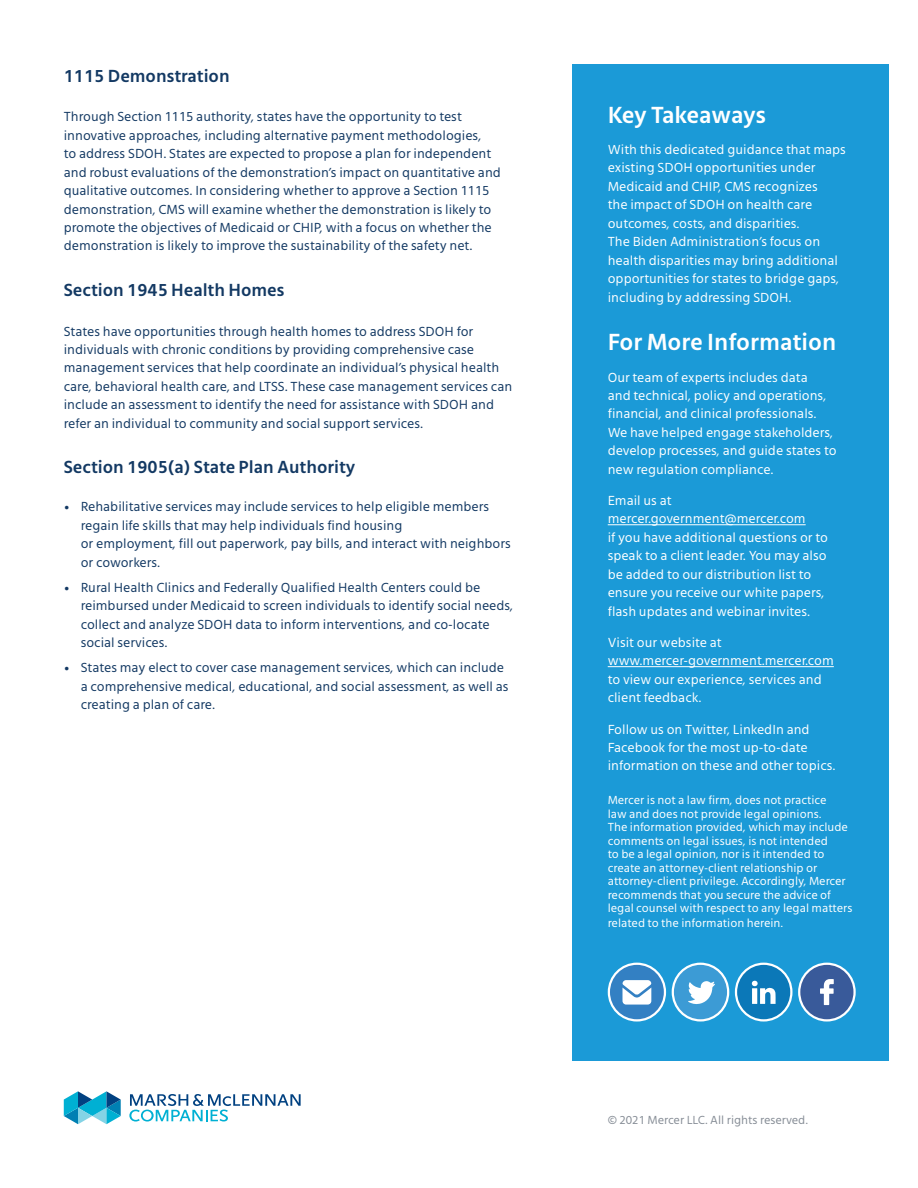
<style>
.page{position:relative;width:918px;height:1188px;background:#fff}
.page>*{position:absolute;margin:0;border:0;box-sizing:border-box;transform-origin:0 0}
.t1{font:600 24px "Mute";color:#fff}
.t2{font:600 18px "Mute";color:#133963}
.t3{font:13.5px/18.5px "Mute";color:#133963}
.t4{font:13.5px/18.5px "Mute";color:#fff}
.t5{font:12px/13.5px "Mute";color:#fff}
.t6{font:12px "Mute";color:#868d96}
</style>
<div class="page">
<svg style="left:129px;top:1094px;width:172px;height:28px"></svg>
<svg style="left:64px;top:1091px;width:57px;height:33px"></svg>
<div style="left:573px;top:64px;width:316px;height:100px;background:#1b9ad7"></div>
<div style="left:573px;top:106px;width:316px;height:234px;background:#1b9ad7"></div>
<div style="left:573px;top:333px;width:316px;height:179px;background:#1b9ad7"></div>
<div style="left:573px;top:457px;width:316px;height:197px;background:#1b9ad7"></div>
<hr style="left:608px;top:524px;width:198px;height:1px;background:#fff">
<div style="left:573px;top:599px;width:316px;height:142px;background:#1b9ad7"></div>
<hr style="left:608px;top:666px;width:226px;height:1px;background:#fff">
<div style="left:573px;top:685px;width:316px;height:124px;background:#1b9ad7"></div>
<div style="left:573px;top:757px;width:316px;height:209px;background:#1b9ad7"></div>
<div style="left:573px;top:940px;width:316px;height:87px;background:#1b9ad7"></div>
<div style="left:573px;top:974px;width:316px;height:87px;background:#1b9ad7"></div>
<div style="left:609px;top:964px;width:56px;height:56px;background:#3380c3;border-radius:50%"></div>
<div style="left:608px;top:963px;width:58px;height:59px;border:2px solid #fff;border-radius:50%"></div>
<svg style="left:623px;top:980px;width:28px;height:25px"></svg>
<div style="left:736px;top:964px;width:55px;height:56px;background:#0b78b8;border-radius:50%"></div>
<div style="left:735px;top:963px;width:58px;height:59px;border:2px solid #fff;border-radius:50%"></div>
<svg style="left:752px;top:981px;width:24px;height:23px"></svg>
<div style="left:673px;top:964px;width:55px;height:56px;background:#3c9bd5;border-radius:50%"></div>
<div style="left:672px;top:963px;width:57px;height:59px;border:2px solid #fff;border-radius:50%"></div>
<svg style="left:688px;top:981px;width:27px;height:23px"></svg>
<div style="left:799px;top:964px;width:56px;height:56px;background:#395a9a;border-radius:50%"></div>
<div style="left:798px;top:963px;width:58px;height:59px;border:2px solid #fff;border-radius:50%"></div>
<svg style="left:820px;top:979px;width:14px;height:26px"></svg>
<h2 class="t2" style="left:64px;top:64px;width:167px">1115 Demonstration</h2>
<p class="t3" style="left:64px;top:107px;width:439px">Through Section 1115 authority, states have the opportunity to test innovative approaches, including alternative payment methodologies,<br>to address SDOH. States are expected to propose a plan for independent and robust evaluations of the demonstration’s impact on quantitative and qualitative outcomes. In considering whether to approve a Section 1115 demonstration, CMS will examine whether the demonstration is likely to promote the objectives of Medicaid or CHIP, with a focus on whether the demonstration is likely to improve the sustainability of the safety net.</p>
<h2 class="t2" style="left:64px;top:278px;width:222px">Section 1945 Health Homes</h2>
<p class="t3" style="left:64px;top:322px;width:450px">States have opportunities through health homes to address SDOH for individuals with chronic conditions by providing comprehensive case management services that help coordinate an individual’s physical health care, behavioral health care, and LTSS. These case management services can include an assessment to identify the need for assistance with SDOH and refer an individual to community and social support services.</p>
<h2 class="t2" style="left:64px;top:456px;width:293px">Section 1905(a) State Plan Authority</h2>
<p class="t3" style="left:81px;top:497px;width:432px;text-indent:-17px">• Rehabilitative services may include services to help eligible members regain life skills that may help individuals find housing<br>or employment, fill out paperwork, pay bills, and interact with neighbors or coworkers.</p>
<p class="t3" style="left:81px;top:578px;width:434px;text-indent:-17px">• Rural Health Clinics and Federally Qualified Health Centers could be reimbursed under Medicaid to screen individuals to identify social needs, collect and analyze SDOH data to inform interventions, and co-locate social services.</p>
<p class="t3" style="left:81px;top:658px;width:429px;text-indent:-17px">• States may elect to cover case management services, which can include a comprehensive medical, educational, and social assessment, as well as creating a plan of care.</p>
<h1 class="t1" style="left:608px;top:100px;width:160px">Key Takeaways</h1>
<p class="t4" style="left:608px;top:140px;width:240px">With this dedicated guidance that maps existing SDOH opportunities under Medicaid and CHIP, CMS recognizes<br>the impact of SDOH on health care outcomes, costs, and disparities.<br>The Biden Administration’s focus on health disparities may bring additional opportunities for states to bridge gaps, including by addressing SDOH.</p>
<h1 class="t1" style="left:608px;top:327px;width:230px">For More Information</h1>
<p class="t4" style="left:608px;top:368px;width:230px">Our team of experts includes data<br>and technical, policy and operations, financial, and clinical professionals.<br>We have helped engage stakeholders, develop processes, and guide states to new regulation compliance.</p>
<p class="t4" style="left:608px;top:491px;width:222px">Email us at mercer.government@mercer.com<br>if you have additional questions or to speak to a client leader. You may also be added to our distribution list to ensure you receive our white papers, flash updates and webinar invites.</p>
<p class="t4" style="left:608px;top:633px;width:228px">Visit our website at www.mercer-government.mercer.com to view our experience, services and client feedback.</p>
<p class="t4" style="left:608px;top:720px;width:229px">Follow us on Twitter, LinkedIn and<br>Facebook for the most up-to-date information on these and other topics.</p>
<p class="t5" style="left:608px;top:793px;width:246px">Mercer is not a law firm, does not practice<br>law and does not provide legal opinions.<br>The information provided, which may include comments on legal issues, is not intended<br>to be a legal opinion, nor is it intended to create an attorney-client relationship or attorney-client privilege. Accordingly, Mercer recommends that you secure the advice of legal counsel with respect to any legal matters</p>
<p class="t5" style="left:608px;top:916px;width:177px">related to the information herein.</p>
<p class="t6" style="left:608px;top:1113px;width:202px">© 2021 Mercer LLC. All rights reserved.</p>
</div>
